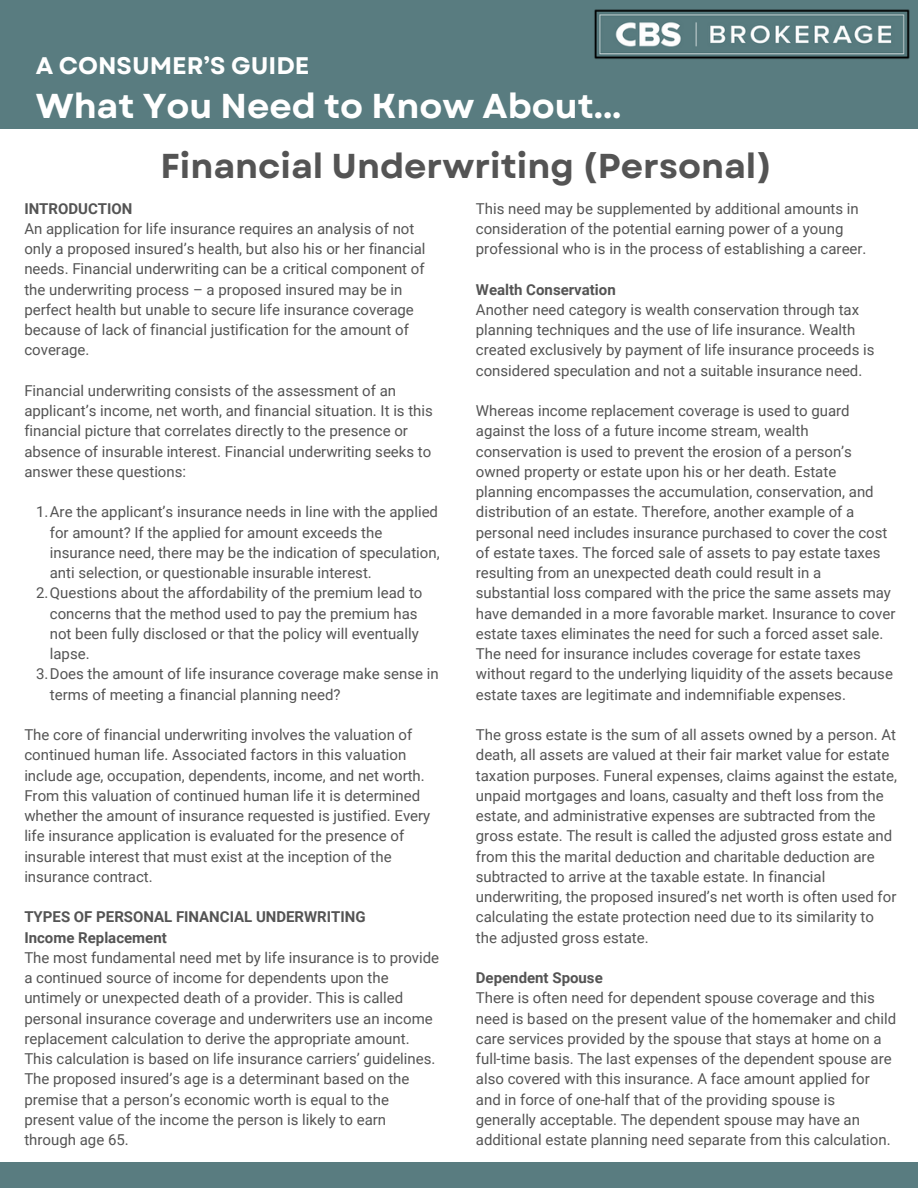
<style>
.page{position:relative;width:918px;height:1188px;background:#fff}
.page>*{position:absolute;margin:0;border:0;box-sizing:border-box;transform-origin:0 0}
.t1{font:700 34.5px "Garet";color:#545454}
.t2{font:700 34.5px "Garet";color:#fff}
.t3{font:700 24px "Garet";color:#fff}
.t4{font:15px/20.2px "Roboto";color:#545454}
.t5{font:700 15px/20.2px "Roboto";color:#545454}
</style>
<div class="page">
<div style="left:0;top:1162px;width:918px;height:26px;background:#597c80"></div>
<div style="left:0;top:0;width:918px;height:129px;background:#597c80"></div>
<img style="left:594px;top:9px;width:316px;height:50px">
<h2 class="t3" style="left:36px;top:49px;width:275px">A CONSUMER’S GUIDE</h2>
<h1 class="t2" style="left:36px;top:82px;width:587px">What You Need to Know About...</h1>
<h1 class="t1" style="left:160px;top:142px;width:613px">Financial Underwriting (Personal)</h1>
<p class="t5" style="left:24px;top:198px;width:110px">INTRODUCTION</p>
<p class="t4" style="left:24px;top:219px;width:403px">An application for life insurance requires an analysis of not only a proposed insured’s health, but also his or her financial needs. Financial underwriting can be a critical component of the underwriting process – a proposed insured may be in perfect health but unable to secure life insurance coverage because of lack of financial justification for the amount of coverage.</p>
<p class="t4" style="left:24px;top:381px;width:410px">Financial underwriting consists of the assessment of an applicant’s income, net worth, and financial situation. It is this financial picture that correlates directly to the presence or absence of insurable interest. Financial underwriting seeks to answer these questions:</p>
<p class="t4" style="left:36px;top:502px;width:404px">1.Are the applicant’s insurance needs in line with the applied</p>
<p class="t4" style="left:50px;top:522px;width:334px">for amount? If the applied for amount exceeds the</p>
<p class="t4" style="left:50px;top:543px;width:391px">insurance need, there may be the indication of speculation,</p>
<p class="t4" style="left:50px;top:563px;width:324px">anti selection, or questionable insurable interest.</p>
<p class="t4" style="left:36px;top:583px;width:388px">2.Questions about the affordability of the premium lead to</p>
<p class="t4" style="left:50px;top:603px;width:369px">concerns that the method used to pay the premium has</p>
<p class="t4" style="left:50px;top:624px;width:370px">not been fully disclosed or that the policy will eventually</p>
<p class="t4" style="left:50px;top:644px;width:41px">lapse.</p>
<p class="t4" style="left:36px;top:664px;width:404px">3.Does the amount of life insurance coverage make sense in</p>
<p class="t4" style="left:50px;top:684px;width:292px">terms of meeting a financial planning need?</p>
<p class="t4" style="left:24px;top:725px;width:408px">The core of financial underwriting involves the valuation of continued human life. Associated factors in this valuation include age, occupation, dependents, income, and net worth.<br>From this valuation of continued human life it is determined whether the amount of insurance requested is justified. Every life insurance application is evaluated for the presence of insurable interest that must exist at the inception of the insurance contract.</p>
<p class="t5" style="left:24px;top:907px;width:343px">TYPES OF PERSONAL FINANCIAL UNDERWRITING<br>Income Replacement</p>
<p class="t4" style="left:24px;top:948px;width:416px">The most fundamental need met by life insurance is to provide a continued source of income for dependents upon the untimely or unexpected death of a provider. This is called personal insurance coverage and underwriters use an income replacement calculation to derive the appropriate amount.<br>This calculation is based on life insurance carriers’ guidelines.<br>The proposed insured’s age is a determinant based on the premise that a person’s economic worth is equal to the present value of the income the person is likely to earn through age 65.</p>
<p class="t4" style="left:476px;top:198px;width:392px">This need may be supplemented by additional amounts in consideration of the potential earning power of a young professional who is in the process of establishing a career.</p>
<p class="t5" style="left:476px;top:279px;width:141px">Wealth Conservation</p>
<p class="t4" style="left:476px;top:300px;width:400px">Another need category is wealth conservation through tax planning techniques and the use of life insurance. Wealth created exclusively by payment of life insurance proceeds is considered speculation and not a suitable insurance need.</p>
<p class="t4" style="left:476px;top:401px;width:421px">Whereas income replacement coverage is used to guard against the loss of a future income stream, wealth conservation is used to prevent the erosion of a person’s owned property or estate upon his or her death. Estate planning encompasses the accumulation, conservation, and distribution of an estate. Therefore, another example of a personal need includes insurance purchased to cover the cost of estate taxes. The forced sale of assets to pay estate taxes resulting from an unexpected death could result in a substantial loss compared with the price the same assets may have demanded in a more favorable market. Insurance to cover estate taxes eliminates the need for such a forced asset sale.<br>The need for insurance includes coverage for estate taxes without regard to the underlying liquidity of the assets because estate taxes are legitimate and indemnifiable expenses.</p>
<p class="t4" style="left:476px;top:725px;width:423px">The gross estate is the sum of all assets owned by a person. At death, all assets are valued at their fair market value for estate taxation purposes. Funeral expenses, claims against the estate, unpaid mortgages and loans, casualty and theft loss from the estate, and administrative expenses are subtracted from the gross estate. The result is called the adjusted gross estate and from this the marital deduction and charitable deduction are subtracted to arrive at the taxable estate. In financial underwriting, the proposed insured’s net worth is often used for calculating the estate protection need due to its similarity to the adjusted gross estate.</p>
<p class="t5" style="left:476px;top:968px;width:128px">Dependent Spouse</p>
<p class="t4" style="left:476px;top:988px;width:422px">There is often need for dependent spouse coverage and this need is based on the present value of the homemaker and child care services provided by the spouse that stays at home on a full-time basis. The last expenses of the dependent spouse are also covered with this insurance. A face amount applied for and in force of one-half that of the providing spouse is generally acceptable. The dependent spouse may have an additional estate planning need separate from this calculation.</p>
</div>
